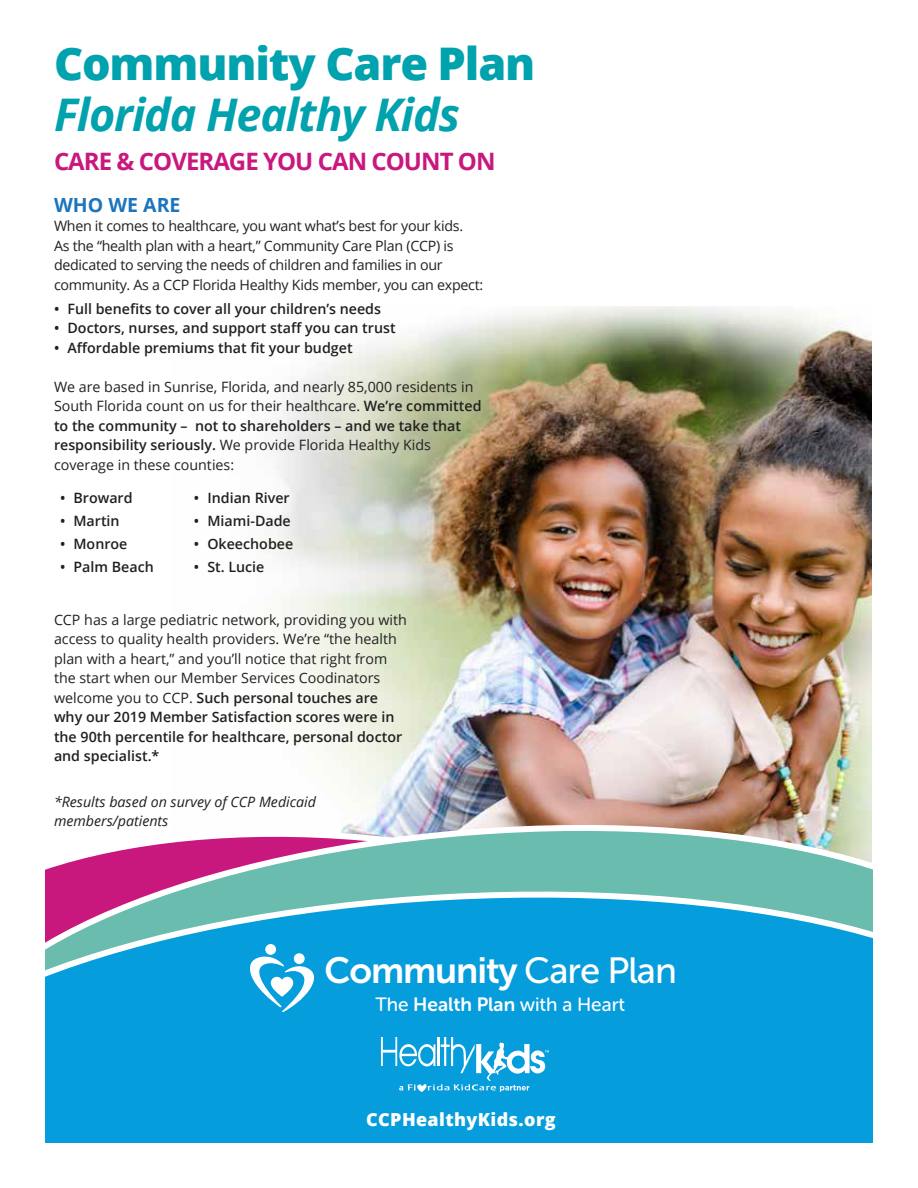
<style>
.page{position:relative;width:918px;height:1188px;background:#fff}
.page>*{position:absolute;margin:0;border:0;box-sizing:border-box;transform-origin:0 0}
.t1{font:italic 700 45px/51px "Open Sans";letter-spacing:-.025em;color:#00a2ae}
.t2{font:36.3px "Museo Sans 700";letter-spacing:-.03em;color:#fff}
.t3{font:700 24px "Open Sans";letter-spacing:-.04em;color:#c9187d}
.t4{font:700 19.5px "Open Sans";color:#1c75bc}
.t5{font:19.2px "Museo Sans Rounded 500";color:#fff}
.t6{font:800 18px "Open Sans";letter-spacing:.02em;color:#fff}
.t7{font:14.25px/19.5px "Open Sans";color:#231f20}
.t8{font:14.25px/19.5px "Open Sans";letter-spacing:-.02em;color:#231f20}
.t9{font:600 14.25px "Open Sans";color:#231f20}
.t10{font:italic 14.25px/19.5px "Open Sans";color:#231f20}
.s1{font-weight:800;font-style:normal}
.s2{font-weight:600}
.s3{font-family:"Museo Sans 500"}
.s4{font-family:"Museo Sans Rounded 700"}
</style>
<div class="page">
<img style="left:257px;top:307px;width:615px;height:502px">
<svg style="left:46px;top:809px;width:826px;height:71px"></svg>
<svg style="left:46px;top:880px;width:826px;height:262px;background:#1ba0d6"></svg>
<svg style="left:381px;top:1037px;width:168px;height:55px"></svg>
<div style="left:265px;top:944px;width:11px;height:11px;background:#fff;border-radius:50%"></div>
<svg style="left:294px;top:953px;width:11px;height:11px"></svg>
<svg style="left:248px;top:956px;width:68px;height:56px"></svg>
<p class="t1" style="left:54px;top:37px;width:483px"><span class="s1">Community Care Plan<br></span>Florida Healthy Kids</p>
<p class="t3" style="left:54px;top:145px;width:443px">CARE &amp; COVERAGE YOU CAN COUNT ON</p>
<p class="t4" style="left:54px;top:191px;width:128px">WHO WE ARE</p>
<p class="t8" style="left:54px;top:216px;width:431px">When it comes to healthcare, you want what’s best for your kids.<br>As the “health plan with a heart,” Community Care Plan (CCP) is dedicated to serving the needs of children and families in our community. As a CCP Florida Healthy Kids member, you can expect:</p>
<p class="t9" style="left:54px;top:299px;width:329px">• Full benefits to cover all your children’s needs</p>
<p class="t9" style="left:54px;top:318px;width:343px">• Doctors, nurses, and support staff you can trust</p>
<p class="t9" style="left:54px;top:338px;width:300px">• Affordable premiums that fit your budget</p>
<p class="t7" style="left:54px;top:376px;width:429px">We are based in Sunrise, Florida, and nearly 85,000 residents in South Florida count on us for their healthcare. <span class="s2">We’re committed to the community – not to shareholders – and we take that responsibility seriously.</span> We provide Florida Healthy Kids coverage in these counties:</p>
<p class="t9" style="left:60px;top:488px;width:74px">• Broward</p>
<p class="t9" style="left:194px;top:488px;width:97px">• Indian River</p>
<p class="t9" style="left:60px;top:511px;width:61px">• Martin</p>
<p class="t9" style="left:194px;top:511px;width:98px">• Miami-Dade</p>
<p class="t9" style="left:60px;top:534px;width:69px">• Monroe</p>
<p class="t9" style="left:194px;top:534px;width:101px">• Okeechobee</p>
<p class="t9" style="left:60px;top:557px;width:95px">• Palm Beach</p>
<p class="t9" style="left:194px;top:557px;width:72px">• St. Lucie</p>
<p class="t7" style="left:54px;top:609px;width:355px">CCP has a large pediatric network, providing you with access to quality health providers. We’re “the health plan with a heart,” and you’ll notice that right from the start when our Member Services Coodinators welcome you to CCP. <span class="s2">Such personal touches are why our 2019 Member Satisfaction scores were in the 90th percentile for healthcare, personal doctor and specialist.*</span></p>
<p class="t10" style="left:54px;top:791px;width:264px">*Results based on survey of CCP Medicaid members/patients</p>
<p class="t2" style="left:324px;top:950px;width:354px">Community <span class="s3">Care Plan</span></p>
<p class="t5" style="left:375px;top:994px;width:251px">The <span class="s4">Health Plan</span> with a Heart</p>
<p class="t6" style="left:366px;top:1106px;width:191px">CCPHealthyKids.org</p>
</div>
